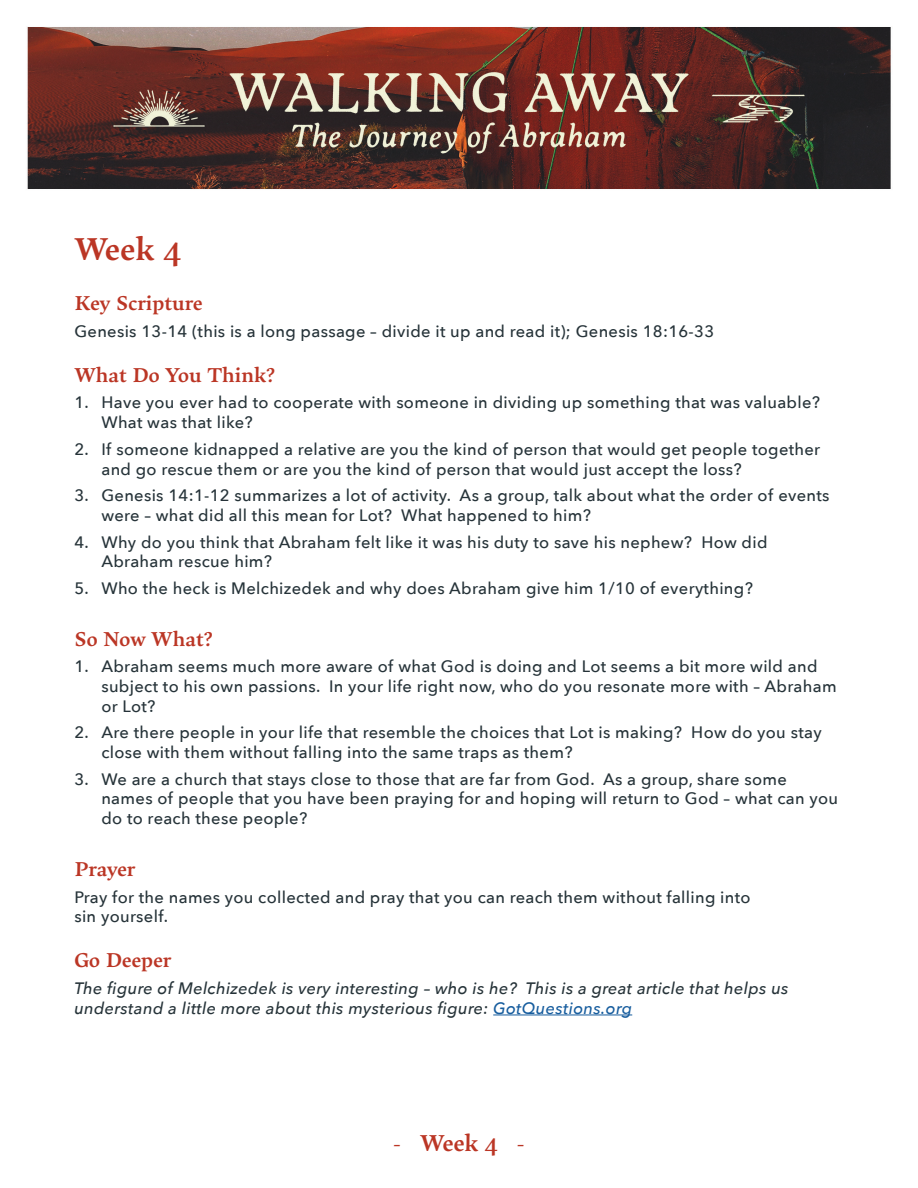
<style>
.page{position:relative;width:918px;height:1188px;background:#fff}
.page>*{position:absolute;margin:0;border:0;box-sizing:border-box;transform-origin:0 0}
.t1{font:600 33px "Maecenas";color:#bb3625}
.t2{font:600 24px "Maecenas";color:#bb3625}
.t3{font:600 21px "Maecenas";color:#bb3625}
.t4{font:500 16.5px/19.8px "Avenir Next";letter-spacing:.02em;color:#263339}
.t5{font:italic 500 16.5px/19.8px "Avenir Next";letter-spacing:.02em;color:#263339}
.s1{color:#175d9e}
.s2{font-weight:400}
</style>
<div class="page">
<img style="left:27px;top:27px;width:864px;height:162px">
<hr style="left:493px;top:1015px;width:139px;height:1px;background:#175d9e">
<p class="t1" style="left:74px;top:223px;width:108px">Week 4</p>
<p class="t3" style="left:74px;top:287px;width:130px">Key Scripture</p>
<p class="t4" style="left:74px;top:321px;width:641px">Genesis 13-14 (this is a long passage – divide it up and read it); Genesis 18:16-33</p>
<p class="t3" style="left:74px;top:359px;width:202px">What Do You Think?</p>
<p class="t4" style="left:101px;top:392px;width:720px;text-indent:-27px">1. Have you ever had to cooperate with someone in dividing up something that was valuable?<br>What was that like?</p>
<p class="t4" style="left:101px;top:439px;width:720px;text-indent:-27px">2. If someone kidnapped a relative are you the kind of person that would get people together and go rescue them or are you the kind of person that would just accept the loss?</p>
<p class="t4" style="left:101px;top:485px;width:730px;text-indent:-27px">3. Genesis 14:1-12 summarizes a lot of activity. As a group, talk about what the order of events were – what did all this mean for Lot? What happened to him?</p>
<p class="t4" style="left:101px;top:531px;width:668px;text-indent:-27px">4. Why do you think that Abraham felt like it was his duty to save his nephew? How did<br>Abraham rescue him?</p>
<p class="t4" style="left:74px;top:578px;width:680px">5. Who the heck is Melchizedek and why does Abraham give him 1/10 of everything?</p>
<p class="t3" style="left:74px;top:622px;width:140px">So Now What?</p>
<p class="t4" style="left:101px;top:656px;width:737px;text-indent:-27px">1. Abraham seems much more aware of what God is doing and Lot seems a bit more wild and subject to his own passions. In your life right now, who do you resonate more with – Abraham or Lot?</p>
<p class="t4" style="left:101px;top:722px;width:722px;text-indent:-27px">2. Are there people in your life that resemble the choices that Lot is making? How do you stay close with them without falling into the same traps as them?</p>
<p class="t4" style="left:101px;top:768px;width:738px;text-indent:-27px">3. We are a church that stays close to those that are far from God. As a group, share some names of people that you have been praying for and hoping will return to God – what can you do to reach these people?</p>
<p class="t3" style="left:74px;top:853px;width:63px">Prayer</p>
<p class="t4" style="left:74px;top:886px;width:678px">Pray for the names you collected and pray that you can reach them without falling into sin yourself.</p>
<p class="t3" style="left:74px;top:944px;width:99px">Go Deeper</p>
<p class="t5" style="left:74px;top:978px;width:716px">The figure of Melchizedek is very interesting – who is he? This is a great article that helps us understand a little more about this mysterious figure: <span class="s1">GotQuestions.org</span></p>
<p class="t2" style="left:393px;top:1125px;width:133px"><span class="s2">-</span> Week 4 <span class="s2">-</span></p>
</div>
